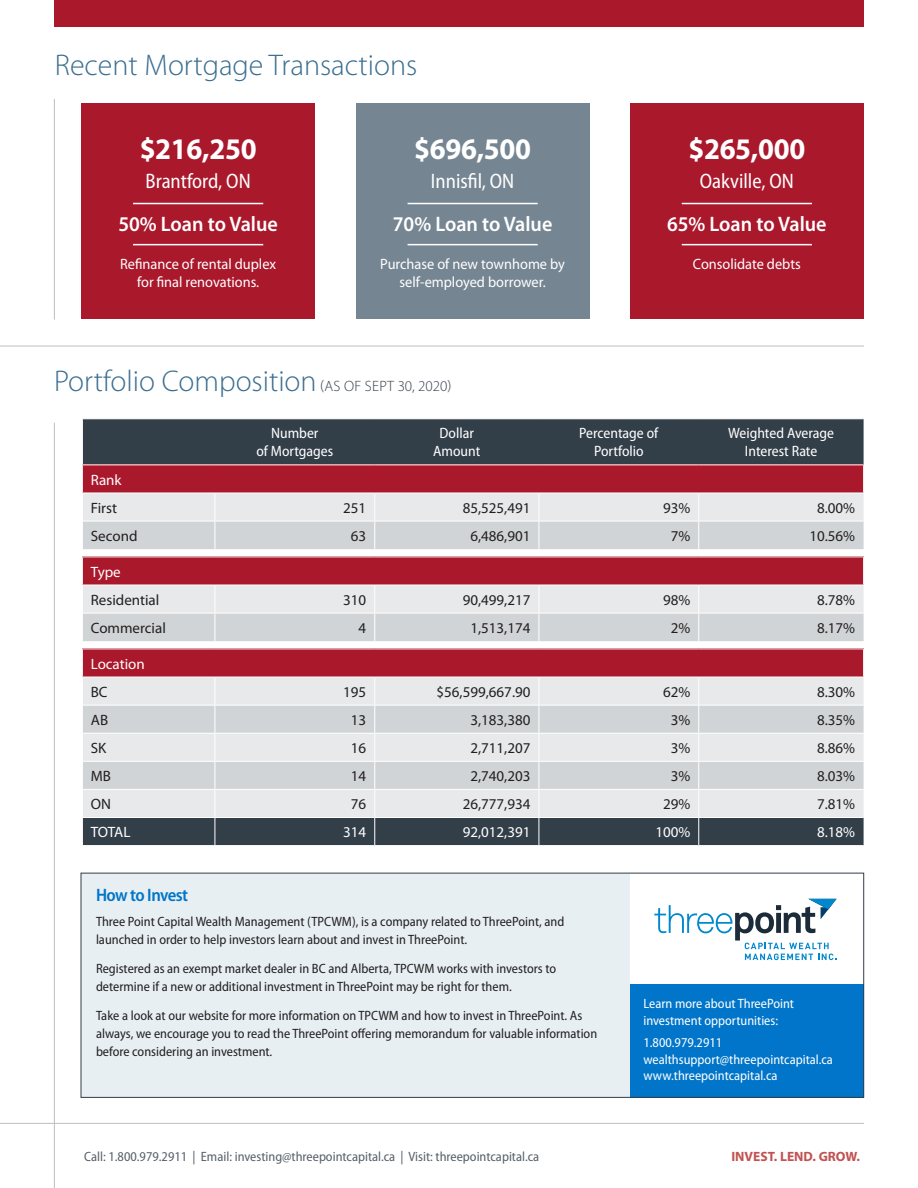
<style>
.page{position:relative;width:918px;height:1188px;background:#fff}
.page>*{position:absolute;margin:0;border:0;box-sizing:border-box;transform-origin:0 0}
.t1{font:300 30px "Myriad Pro";color:#3b6e8f}
.t2{font:700 30px "Myriad Pro";letter-spacing:-.01em;color:#fff;scale:.96 1}
.t3{font:600 21px "Myriad Pro";color:#fff;scale:.96 1}
.t4{font:semi-condensed 21px "Myriad Pro";color:#fff;scale:.96 1}
.t5{font:600 semi-condensed 18px "Myriad Pro";letter-spacing:-.035em;color:#0075c9}
.t6{font:15px "Myriad Pro";color:#231f20}
.t7{font:15px/18px "Myriad Pro";color:#fff;text-align:center;scale:.96 1}
.t8{font:semi-condensed 15px/18px "Myriad Pro";color:#fff;text-align:center}
.t9{font:15px "Myriad Pro";color:#fff}
.t10{font:semi-condensed 13.5px/18px "Myriad Pro";color:#231f20}
.t11{font:semi-condensed 13.5px/16.2px "Myriad Pro";color:#fff}
.t12{font:semi-condensed 13.5px "Myriad Pro";color:#566069}
.t13{font:700 13.5px "Myriad Pro";color:#c15251}
.s1{font-size:15px;color:#323e48}
</style>
<div class="page">
<div style="left:54px;top:0;width:810px;height:27px;background:#aa182c"></div>
<hr style="left:54px;top:423px;width:1px;height:765px;background:#bcbec0">
<hr style="left:54px;top:99px;width:1px;height:221px;background:#bcbec0">
<hr style="left:0;top:1123px;width:864px;height:1px;background:#bcbec0">
<hr style="left:0;top:346px;width:864px;height:1px;background:#bcbec0">
<div style="left:81px;top:104px;width:234px;height:216px;background:#aa182c"></div>
<hr style="left:133px;top:203px;width:130px;height:1px;background:#fff">
<hr style="left:133px;top:244px;width:130px;height:1px;background:#fff">
<div style="left:356px;top:104px;width:234px;height:216px;background:#758592"></div>
<hr style="left:408px;top:203px;width:130px;height:1px;background:#fff">
<hr style="left:408px;top:244px;width:130px;height:1px;background:#fff">
<div style="left:630px;top:104px;width:234px;height:216px;background:#aa182c"></div>
<hr style="left:682px;top:203px;width:130px;height:1px;background:#fff">
<hr style="left:682px;top:244px;width:130px;height:1px;background:#fff">
<svg style="left:82px;top:419px;width:782px;height:130px;background:#977e86"></svg>
<hr style="left:82px;top:419px;width:1px;height:45px;background:#fff">
<hr style="left:82px;top:464px;width:133px;height:1px;background:#fff">
<hr style="left:82px;top:493px;width:133px;height:1px;background:#fff">
<svg style="left:82px;top:557px;width:782px;height:84px;background:#cc9fa6"></svg>
<hr style="left:82px;top:585px;width:133px;height:1px;background:#fff">
<svg style="left:82px;top:650px;width:782px;height:195px;background:#c0afb4"></svg>
<hr style="left:82px;top:677px;width:133px;height:1px;background:#fff">
<hr style="left:82px;top:733px;width:133px;height:1px;background:#fff">
<hr style="left:82px;top:789px;width:133px;height:1px;background:#fff">
<div style="left:81px;top:873px;width:783px;height:225px;background:#e7eff3"></div>
<div style="left:630px;top:873px;width:234px;height:112px;background:#fff"></div>
<svg style="left:654px;top:899px;width:183px;height:61px"></svg>
<div style="left:630px;top:985px;width:234px;height:113px;background:#0075c9"></div>
<div style="left:81px;top:873px;width:783px;height:225px;border:1px solid #323e48"></div>
<h1 class="t1" style="left:55px;top:49px;width:364px">Recent Mortgage Transactions</h1>
<h1 class="t2" style="left:140px;top:132px;width:123px">$216,250</h1>
<h2 class="t4" style="left:146px;top:169px;width:111px">Brantford, ON</h2>
<h2 class="t3" style="left:118px;top:212px;width:168px">50% Loan to Value</h2>
<p class="t7" style="left:120px;top:255px;width:164px">Refinance of rental duplex for final renovations.</p>
<h1 class="t2" style="left:414px;top:132px;width:123px">$696,500</h1>
<h2 class="t4" style="left:431px;top:169px;width:88px">Innisfil, ON</h2>
<h2 class="t3" style="left:393px;top:212px;width:168px">70% Loan to Value</h2>
<p class="t7" style="left:380px;top:255px;width:194px">Purchase of new townhome by self-employed borrower.</p>
<h1 class="t1" style="left:54px;top:364px;width:399px">Portfolio Composition <span class="s1">(AS OF SEPT 30, 2020)</span></h1>
<h1 class="t2" style="left:688px;top:132px;width:123px">$265,000</h1>
<h2 class="t4" style="left:700px;top:169px;width:99px">Oakville, ON</h2>
<h2 class="t3" style="left:667px;top:212px;width:168px">65% Loan to Value</h2>
<p class="t7" style="left:693px;top:255px;width:114px">Consolidate debts</p>
<p class="t8" style="left:256px;top:425px;width:79px">Number<br>of Mortgages</p>
<p class="t8" style="left:433px;top:425px;width:49px">Dollar<br>Amount</p>
<p class="t8" style="left:579px;top:425px;width:81px">Percentage of<br>Portfolio</p>
<p class="t8" style="left:728px;top:425px;width:107px">Weighted Average<br>Interest Rate</p>
<p class="t9" style="left:91px;top:471px;width:32px">Rank</p>
<p class="t6" style="left:91px;top:499px;width:28px">First</p>
<p class="t6" style="left:343px;top:499px;width:25px">251</p>
<p class="t6" style="left:463px;top:499px;width:69px">85,525,491</p>
<p class="t6" style="left:663px;top:499px;width:29px">93%</p>
<p class="t6" style="left:817px;top:499px;width:40px">8.00%</p>
<p class="t6" style="left:91px;top:528px;width:48px">Second</p>
<p class="t6" style="left:351px;top:528px;width:17px">63</p>
<p class="t6" style="left:470px;top:528px;width:62px">6,486,901</p>
<p class="t6" style="left:671px;top:528px;width:21px">7%</p>
<p class="t6" style="left:809px;top:528px;width:47px">10.56%</p>
<p class="t9" style="left:91px;top:563px;width:31px">Type</p>
<p class="t6" style="left:91px;top:591px;width:70px">Residential</p>
<p class="t6" style="left:343px;top:591px;width:25px">310</p>
<p class="t6" style="left:463px;top:591px;width:69px">90,499,217</p>
<p class="t6" style="left:663px;top:591px;width:29px">98%</p>
<p class="t6" style="left:817px;top:591px;width:40px">8.78%</p>
<p class="t6" style="left:91px;top:620px;width:77px">Commercial</p>
<p class="t6" style="left:359px;top:620px;width:9px">4</p>
<p class="t6" style="left:470px;top:620px;width:62px">1,513,174</p>
<p class="t6" style="left:671px;top:620px;width:21px">2%</p>
<p class="t6" style="left:817px;top:620px;width:40px">8.17%</p>
<p class="t9" style="left:91px;top:655px;width:56px">Location</p>
<p class="t6" style="left:91px;top:683px;width:18px">BC</p>
<p class="t6" style="left:343px;top:683px;width:25px">195</p>
<p class="t6" style="left:437px;top:683px;width:95px">$56,599,667.90</p>
<p class="t6" style="left:663px;top:683px;width:29px">62%</p>
<p class="t6" style="left:817px;top:683px;width:40px">8.30%</p>
<p class="t6" style="left:91px;top:712px;width:19px">AB</p>
<p class="t6" style="left:351px;top:712px;width:17px">13</p>
<p class="t6" style="left:470px;top:712px;width:62px">3,183,380</p>
<p class="t6" style="left:671px;top:712px;width:21px">3%</p>
<p class="t6" style="left:817px;top:712px;width:40px">8.35%</p>
<p class="t6" style="left:91px;top:740px;width:17px">SK</p>
<p class="t6" style="left:351px;top:740px;width:17px">16</p>
<p class="t6" style="left:470px;top:740px;width:62px">2,711,207</p>
<p class="t6" style="left:671px;top:740px;width:21px">3%</p>
<p class="t6" style="left:817px;top:740px;width:40px">8.86%</p>
<p class="t6" style="left:91px;top:768px;width:22px">MB</p>
<p class="t6" style="left:351px;top:768px;width:17px">14</p>
<p class="t6" style="left:470px;top:768px;width:62px">2,740,203</p>
<p class="t6" style="left:671px;top:768px;width:21px">3%</p>
<p class="t6" style="left:817px;top:768px;width:40px">8.03%</p>
<p class="t6" style="left:91px;top:796px;width:22px">ON</p>
<p class="t6" style="left:351px;top:796px;width:17px">76</p>
<p class="t6" style="left:463px;top:796px;width:69px">26,777,934</p>
<p class="t6" style="left:663px;top:796px;width:29px">29%</p>
<p class="t6" style="left:817px;top:796px;width:40px">7.81%</p>
<p class="t9" style="left:91px;top:824px;width:41px">TOTAL</p>
<p class="t9" style="left:343px;top:824px;width:25px">314</p>
<p class="t9" style="left:463px;top:824px;width:69px">92,012,391</p>
<p class="t9" style="left:655px;top:824px;width:36px">100%</p>
<p class="t9" style="left:817px;top:824px;width:40px">8.18%</p>
<h3 class="t5" style="left:96px;top:885px;width:94px">How to Invest</h3>
<p class="t10" style="left:96px;top:913px;width:470px">Three Point Capital Wealth Management (TPCWM), is a company related to ThreePoint, and launched in order to help investors learn about and invest in ThreePoint.</p>
<p class="t10" style="left:96px;top:960px;width:462px">Registered as an exempt market dealer in BC and Alberta, TPCWM works with investors to determine if a new or additional investment in ThreePoint may be right for them.</p>
<p class="t10" style="left:96px;top:1006px;width:503px">Take a look at our website for more information on TPCWM and how to invest in ThreePoint. As always, we encourage you to read the ThreePoint offering memorandum for valuable information before considering an investment.</p>
<p class="t11" style="left:644px;top:996px;width:152px">Learn more about ThreePoint investment opportunities:</p>
<p class="t11" style="left:644px;top:1035px;width:191px">1.800.979.2911 wealthsupport@threepointcapital.ca www.threepointcapital.ca</p>
<p class="t12" style="left:84px;top:1149px;width:457px">Call: 1.800.979.2911 | Email: investing@threepointcapital.ca | Visit: threepointcapital.ca</p>
<p class="t13" style="left:731px;top:1149px;width:130px">INVEST. LEND. GROW.</p>
</div>
